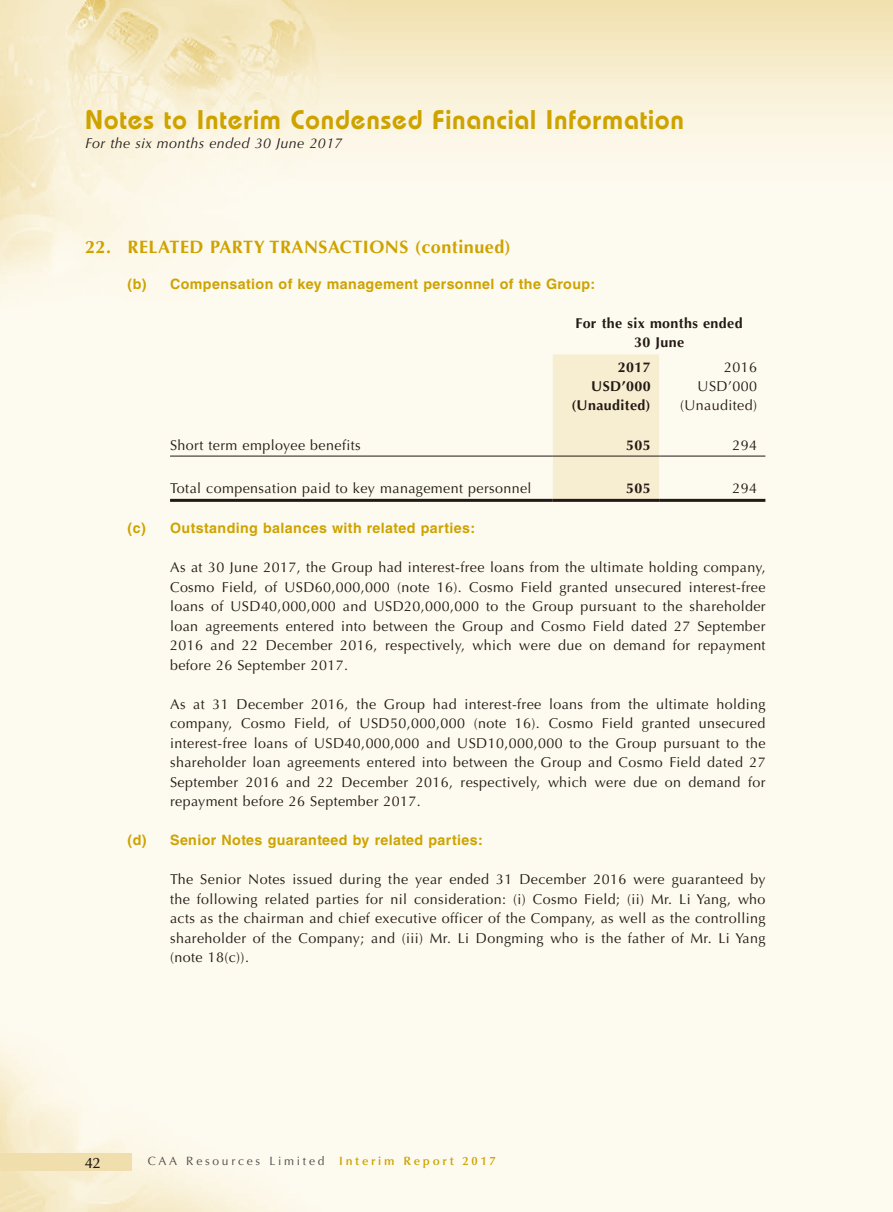
<style>
.page{position:relative;width:893px;height:1212px;background:#fdfaef}
.page>*{position:absolute;margin:0;border:0;box-sizing:border-box;transform-origin:0 0}
.t1{font:600 27px "Bauhaus Std";letter-spacing:.03em;color:#cea300}
.t2{font:700 18px "Optima LT Std";letter-spacing:.03em;color:#cea300}
.t3{font:500 15px "Optima LT Std";color:#231916}
.t4{font:14.25px/19.5px "Optima LT Std";letter-spacing:.03em;color:#231916;text-align:justify}
.t5{font:700 14.25px "Helvetica LT Std";letter-spacing:.03em;color:#cea300}
.t6{font:700 14.25px/19.5px "Optima LT Std";letter-spacing:.03em;color:#231916;text-align:center}
.t7{font:italic 14.25px "Optima LT Std";letter-spacing:.03em;color:#231916}
.t8{font:12px "Optima LT Std";letter-spacing:.23em;color:#4d4a4a}
.s1{font-weight:600;color:#cea300}
</style>
<div class="page">
<img style="left:0;top:0;width:893px;height:284px">
<div style="left:0;top:1153px;width:131px;height:18px;background:#f0dfac"></div>
<div style="left:553px;top:354px;width:106px;height:145px;background:#f7eed1"></div>
<hr style="left:170px;top:456px;width:383px;height:1px;background:#231916">
<hr style="left:553px;top:456px;width:106px;height:1px;background:#231916">
<hr style="left:659px;top:456px;width:106px;height:1px;background:#231916">
<hr style="left:170px;top:499px;width:383px;height:3px;background:#231916">
<hr style="left:553px;top:499px;width:106px;height:3px;background:#231916">
<hr style="left:659px;top:499px;width:106px;height:3px;background:#231916">
<h1 class="t1" style="left:85px;top:103px;width:600px">Notes to Interim Condensed Financial Information</h1>
<p class="t7" style="left:85px;top:135px;width:259px">For the six months ended 30 June 2017</p>
<p class="t2" style="left:85px;top:236px;width:427px">22. RELATED PARTY TRANSACTIONS (continued)</p>
<p class="t5" style="left:128px;top:275px;width:469px">(b) Compensation of key management personnel of the Group:</p>
<p class="t6" style="left:576px;top:314px;width:169px">For the six months ended<br>30 June</p>
<p class="t6" style="left:618px;top:357px;width:34px">2017</p>
<p class="t4" style="left:724px;top:357px;width:34px">2016</p>
<p class="t6" style="left:591px;top:377px;width:61px">USD’000</p>
<p class="t4" style="left:697px;top:377px;width:61px">USD’000</p>
<p class="t6" style="left:571px;top:396px;width:81px">(Unaudited)</p>
<p class="t4" style="left:680px;top:396px;width:78px">(Unaudited)</p>
<p class="t4" style="left:170px;top:435px;width:192px">Short term employee benefits</p>
<p class="t6" style="left:626px;top:435px;width:26px">505</p>
<p class="t4" style="left:732px;top:435px;width:26px">294</p>
<p class="t4" style="left:170px;top:479px;width:363px">Total compensation paid to key management personnel</p>
<p class="t6" style="left:626px;top:479px;width:26px">505</p>
<p class="t4" style="left:732px;top:479px;width:26px">294</p>
<p class="t5" style="left:128px;top:519px;width:349px">(c) Outstanding balances with related parties:</p>
<p class="t4" style="left:170px;top:558px;width:597px">As at 30 June 2017, the Group had interest-free loans from the ultimate holding company, Cosmo Field, of USD60,000,000 (note 16). Cosmo Field granted unsecured interest-free loans of USD40,000,000 and USD20,000,000 to the Group pursuant to the shareholder loan agreements entered into between the Group and Cosmo Field dated 27 September 2016 and 22 December 2016, respectively, which were due on demand for repayment before 26 September 2017.</p>
<p class="t4" style="left:170px;top:694px;width:597px">As at 31 December 2016, the Group had interest-free loans from the ultimate holding company, Cosmo Field, of USD50,000,000 (note 16). Cosmo Field granted unsecured interest-free loans of USD40,000,000 and USD10,000,000 to the Group pursuant to the shareholder loan agreements entered into between the Group and Cosmo Field dated 27<br>September 2016 and 22 December 2016, respectively, which were due on demand for repayment before 26 September 2017.</p>
<p class="t5" style="left:128px;top:831px;width:357px">(d) Senior Notes guaranteed by related parties:</p>
<p class="t4" style="left:170px;top:870px;width:597px">The Senior Notes issued during the year ended 31 December 2016 were guaranteed by the following related parties for nil consideration: (i) Cosmo Field; (ii) Mr. Li Yang, who acts as the chairman and chief executive officer of the Company, as well as the controlling shareholder of the Company; and (iii) Mr. Li Dongming who is the father of Mr. Li Yang (note 18(c)).</p>
<p class="t3" style="left:85px;top:1154px;width:17px">42</p>
<p class="t8" style="left:148px;top:1154px;width:349px">CAA Resources Limited <span class="s1">Interim Report 2017</span></p>
</div>
